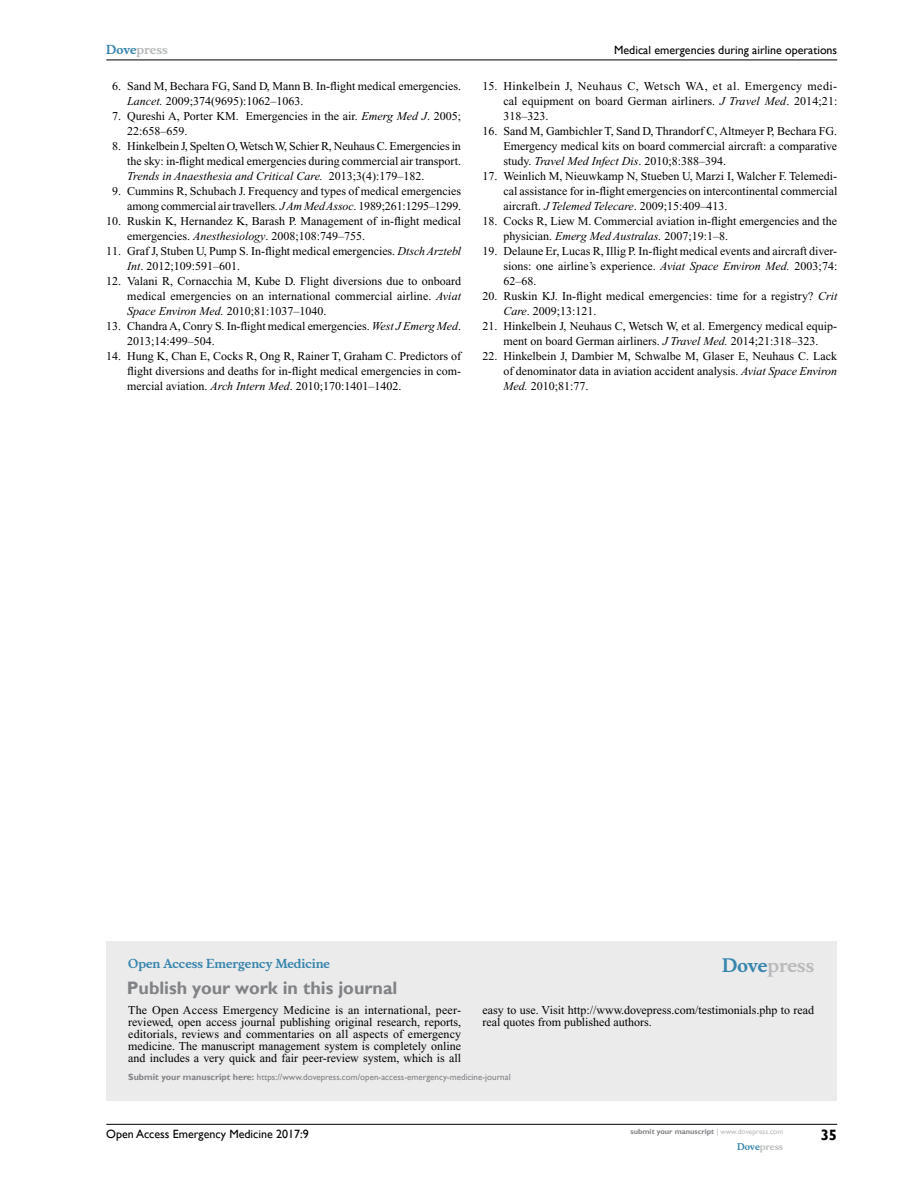
<style>
.page{position:relative;width:918px;height:1188px;background:#fff}
.page>*{position:absolute;margin:0;border:0;box-sizing:border-box;transform-origin:0 0}
.t1{font:700 18px "Gill Sans";color:#808285}
.t2{font:700 18px "Musee";color:#b8babc}
.t3{font:700 15px "Gill Sans";color:#000}
.t4{font:12px/15px "Times New Roman";color:#000;text-align:justify}
.t5{font:12px "Gill Sans";color:#000}
.t6{font:700 12px "Musee";color:#3785ad}
.t7{font:700 12px "Musee";color:#b8babc}
.t8{font:9px "Gill Sans";color:#808285}
.t9{font:700 9px "Musee";color:#b8babc}
.t10{font:700 7.5px "Gill Sans";color:#808285}
.s1{color:#3785ad}
.s2{font-style:italic}
.s3{font-weight:700}
.s4{font-weight:400;color:#b8babc}
</style>
<div class="page">
<div style="left:106px;top:941px;width:731px;height:159px;background:#ebebec"></div>
<hr style="left:106px;top:1124px;width:731px;height:1px;background:#000">
<hr style="left:106px;top:60px;width:731px;height:1px;background:#000">
<p class="t7" style="left:106px;top:43px;width:63px"><span class="s1">Dove</span>press</p>
<p class="t4" style="left:127px;top:79px;width:335px;text-indent:-15px">6. Sand M, Bechara FG, Sand D, Mann B. In-flight medical emergencies.<br><span class="s2">Lancet.</span> 2009;374(9695):1062–1063.</p>
<p class="t4" style="left:127px;top:109px;width:335px;text-indent:-15px">7. Qureshi A, Porter KM. Emergencies in the air. <span class="s2">Emerg Med J</span>. 2005;<br>22:658–659.</p>
<p class="t4" style="left:127px;top:139px;width:335px;text-indent:-15px">8. Hinkelbein J, Spelten O, Wetsch W, Schier R, Neuhaus C. Emergencies in the sky: in-flight medical emergencies during commercial air transport.<br><span class="s2">Trends in Anaesthesia and Critical Care.</span> 2013;3(4):179–182.</p>
<p class="t4" style="left:112px;top:184px;width:351px;text-align:right">9. Cummins R, Schubach J. Frequency and types of medical emergencies among commercial air travellers<span class="s2">. J Am Med Assoc</span>. 1989;261:1295–1299.</p>
<p class="t4" style="left:127px;top:214px;width:335px;text-indent:-21px">10. Ruskin K, Hernandez K, Barash P. Management of in-flight medical emergencies. <span class="s2">Anesthesiology</span>. 2008;108:749–755.</p>
<p class="t4" style="left:127px;top:244px;width:335px;text-indent:-21px">11. Graf J, Stuben U, Pump S. In-flight medical emergencies. <span class="s2">Dtsch Arztebl<br>Int</span>. 2012;109:591–601.</p>
<p class="t4" style="left:127px;top:274px;width:335px;text-indent:-21px">12. Valani R, Cornacchia M, Kube D. Flight diversions due to onboard medical emergencies on an international commercial airline. <span class="s2">Aviat Space Environ Med.</span> 2010;81:1037–1040.</p>
<p class="t4" style="left:127px;top:319px;width:335px;text-indent:-21px">13. Chandra A, Conry S. In-flight medical emergencies. <span class="s2">West J Emerg Med</span>.<br>2013;14:499–504.</p>
<p class="t4" style="left:127px;top:349px;width:335px;text-indent:-21px">14. Hung K, Chan E, Cocks R, Ong R, Rainer T, Graham C. Predictors of flight diversions and deaths for in-flight medical emergencies in com&shy;mercial aviation. <span class="s2">Arch Intern Med</span>. 2010;170:1401–1402.</p>
<p class="t5" style="left:614px;top:43px;width:225px">Medical emergencies during airline operations</p>
<p class="t4" style="left:503px;top:79px;width:336px;text-indent:-21px">15. Hinkelbein J, Neuhaus C, Wetsch WA, et al. Emergency medi&shy;cal equipment on board German airliners. <span class="s2">J Travel Med</span>. 2014;21:<br>318–323.</p>
<p class="t4" style="left:503px;top:124px;width:335px;text-indent:-21px">16. Sand M, Gambichler T, Sand D, Thrandorf C, Altmeyer P, Bechara FG.<br>Emergency medical kits on board commercial aircraft: a comparative study. <span class="s2">Travel Med Infect Dis</span>. 2010;8:388–394.</p>
<p class="t4" style="left:503px;top:169px;width:336px;text-indent:-21px">17. Weinlich M, Nieuwkamp N, Stueben U, Marzi I, Walcher F. Telemedi&shy;cal assistance for in-flight emergencies on intercontinental commercial aircraft. <span class="s2">J Telemed Telecare</span>. 2009;15:409–413.</p>
<p class="t4" style="left:503px;top:214px;width:335px;text-indent:-21px">18. Cocks R, Liew M. Commercial aviation in-flight emergencies and the physician. <span class="s2">Emerg Med Australas.</span> 2007;19:1–8.</p>
<p class="t4" style="left:503px;top:244px;width:336px;text-indent:-21px">19. Delaune Er, Lucas R, Illig P. In-flight medical events and aircraft diver&shy;sions: one airline’s experience. <span class="s2">Aviat Space Environ Med.</span> 2003;74:<br>62–68.</p>
<p class="t4" style="left:503px;top:289px;width:336px;text-indent:-21px">20. Ruskin KJ. In-flight medical emergencies: time for a registry? <span class="s2">Crit<br>Care</span>. 2009;13:121.</p>
<p class="t4" style="left:482px;top:319px;width:356px;text-align:center">21. Hinkelbein J, Neuhaus C, Wetsch W, et al. Emergency medical equip&shy;ment on board German airliners. <span class="s2">J Travel Med.</span> 2014;21:318–323.</p>
<p class="t4" style="left:503px;top:349px;width:335px;text-indent:-21px">22. Hinkelbein J, Dambier M, Schwalbe M, Glaser E, Neuhaus C. Lack of denominator data in aviation accident analysis. <span class="s2">Aviat Space Environ Med.</span> 2010;81:77.</p>
<p class="t6" style="left:128px;top:956px;width:203px">Open Access Emergency Medicine</p>
<h1 class="t1" style="left:127px;top:977px;width:272px">Publish your work in this journal</h1>
<h1 class="t2" style="left:722px;top:955px;width:94px"><span class="s1">Dove</span>press</h1>
<p class="t4" style="left:128px;top:1004px;width:335px;line-height:12px">The Open Access Emergency Medicine is an international, peer&shy;reviewed, open access journal publishing original research, reports, editorials, reviews and commentaries on all aspects of emergency medicine. The manuscript management system is completely online and includes a very quick and fair peer-review system, which is all</p>
<p class="t4" style="left:482px;top:1004px;width:333px;line-height:12px">easy to use. Visit http://www.dovepress.com/testimonials.php to read real quotes from published authors.</p>
<p class="t8" style="left:128px;top:1072px;width:384px"><span class="s3">Submit your manuscript here:</span> https://www.dovepress.com/open-access-emergency-medicine-journal</p>
<p class="t5" style="left:106px;top:1127px;width:204px">Open Access Emergency Medicine 2017:9</p>
<p class="t10" style="left:631px;top:1127px;width:154px">submit your manuscript <span class="s4">| www.dovepress.com</span></p>
<p class="t9" style="left:737px;top:1141px;width:48px"><span class="s1">Dove</span>press</p>
<p class="t3" style="left:821px;top:1126px;width:18px">35</p>
</div>
